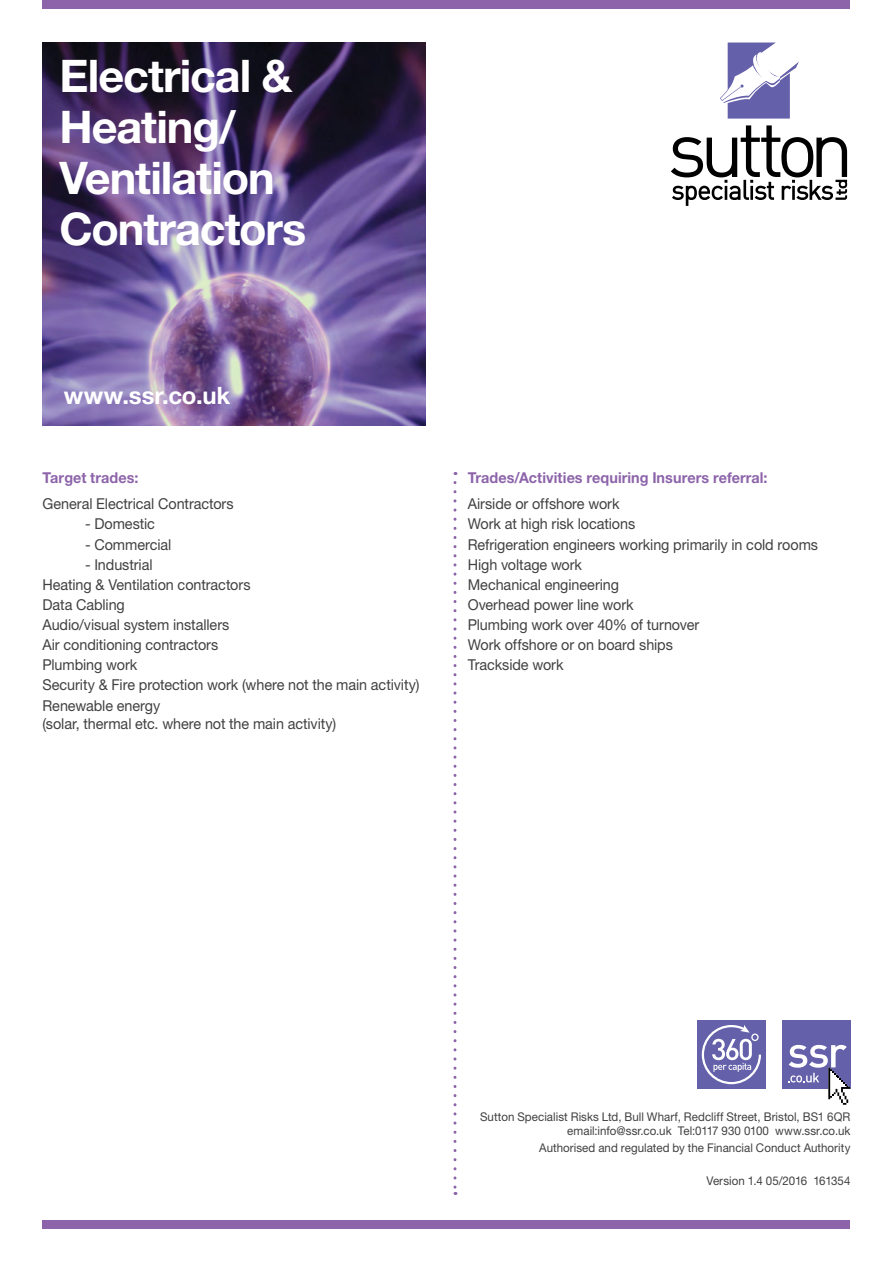
<style>
.page{position:relative;width:893px;height:1263px;background:#fff}
.page>*{position:absolute;margin:0;border:0;box-sizing:border-box;transform-origin:0 0}
.t1{font:700 45px/51px "Helvetica Neue LT Std";letter-spacing:-.025em;color:#fff}
.t2{font:700 24px "Helvetica Neue LT Std";color:#fff}
.t3{font:15px/20.1px "Helvetica Neue LT Std";letter-spacing:-.005em;color:#414042;scale:.96 1}
.t4{font:700 15px "Helvetica Neue LT Std";letter-spacing:.005em;color:#8d64aa;scale:.96 1}
.t5{font:12px/14.4px "Helvetica Neue LT Std";letter-spacing:.005em;color:#414042;text-align:right;scale:.96 1}
</style>
<div class="page">
<div style="left:697px;top:1020px;width:68px;height:69px;background:#6460aa"></div>
<svg style="left:701px;top:1025px;width:60px;height:60px"></svg>
<div style="left:782px;top:1020px;width:68px;height:69px;background:#6460aa"></div>
<svg style="left:788px;top:1045px;width:62px;height:60px"></svg>
<img style="left:43px;top:43px;width:382px;height:382px">
<svg style="left:720px;top:43px;width:79px;height:76px"></svg>
<svg style="left:671px;top:125px;width:176px;height:81px"></svg>
<div style="left:43px;top:1220px;width:807px;height:9px;background:#8d64aa"></div>
<svg style="left:453px;top:482px;width:3px;height:713px"></svg>
<div style="left:43px;top:0;width:807px;height:9px;background:#8d64aa"></div>
<h1 class="t1" style="left:60px;top:49px;width:248px">Electrical &amp;<br>Heating/<br>Ventilation<br>Contractors</h1>
<h2 class="t2" style="left:64px;top:381px;width:168px">www.ssr.co.uk</h2>
<p class="t4" style="left:43px;top:468px;width:101px">Target trades:</p>
<p class="t4" style="left:468px;top:468px;width:314px">Trades/Activities requiring Insurers referral:</p>
<p class="t3" style="left:43px;top:494px;width:201px">General Electrical Contractors</p>
<p class="t3" style="left:468px;top:494px;width:160px">Airside or offshore work</p>
<p class="t3" style="left:85px;top:514px;width:74px">- Domestic</p>
<p class="t3" style="left:468px;top:514px;width:176px">Work at high risk locations</p>
<p class="t3" style="left:85px;top:534px;width:92px">- Commercial</p>
<p class="t3" style="left:468px;top:534px;width:366px">Refrigeration engineers working primarily in cold rooms</p>
<p class="t3" style="left:85px;top:554px;width:72px">- Industrial</p>
<p class="t3" style="left:468px;top:554px;width:121px">High voltage work</p>
<p class="t3" style="left:43px;top:574px;width:218px">Heating &amp; Ventilation contractors</p>
<p class="t3" style="left:468px;top:574px;width:159px">Mechanical engineering</p>
<p class="t3" style="left:43px;top:594px;width:87px">Data Cabling</p>
<p class="t3" style="left:468px;top:594px;width:174px">Overhead power line work</p>
<p class="t3" style="left:43px;top:614px;width:196px">Audio/visual system installers</p>
<p class="t3" style="left:468px;top:614px;width:243px">Plumbing work over 40% of turnover</p>
<p class="t3" style="left:43px;top:635px;width:185px">Air conditioning contractors</p>
<p class="t3" style="left:468px;top:635px;width:215px">Work offshore or on board ships</p>
<p class="t3" style="left:43px;top:655px;width:100px">Plumbing work</p>
<p class="t3" style="left:468px;top:655px;width:101px">Trackside work</p>
<p class="t3" style="left:43px;top:675px;width:394px">Security &amp; Fire protection work (where not the main activity)<br>Renewable energy</p>
<p class="t3" style="left:43px;top:713px;width:308px">(solar, thermal etc. where not the main activity)</p>
<p class="t5" style="left:480px;top:1109px;width:387px">Sutton Specialist Risks Ltd, Bull Wharf, Redcliff Street, Bristol, BS1 6QR email:info@ssr.co.uk Tel:0117 930 0100 www.ssr.co.uk</p>
<p class="t5" style="left:539px;top:1140px;width:326px">Authorised and regulated by the Financial Conduct Authority</p>
<p class="t5" style="left:706px;top:1173px;width:152px">Version 1.4 05/2016 161354</p>
</div>
